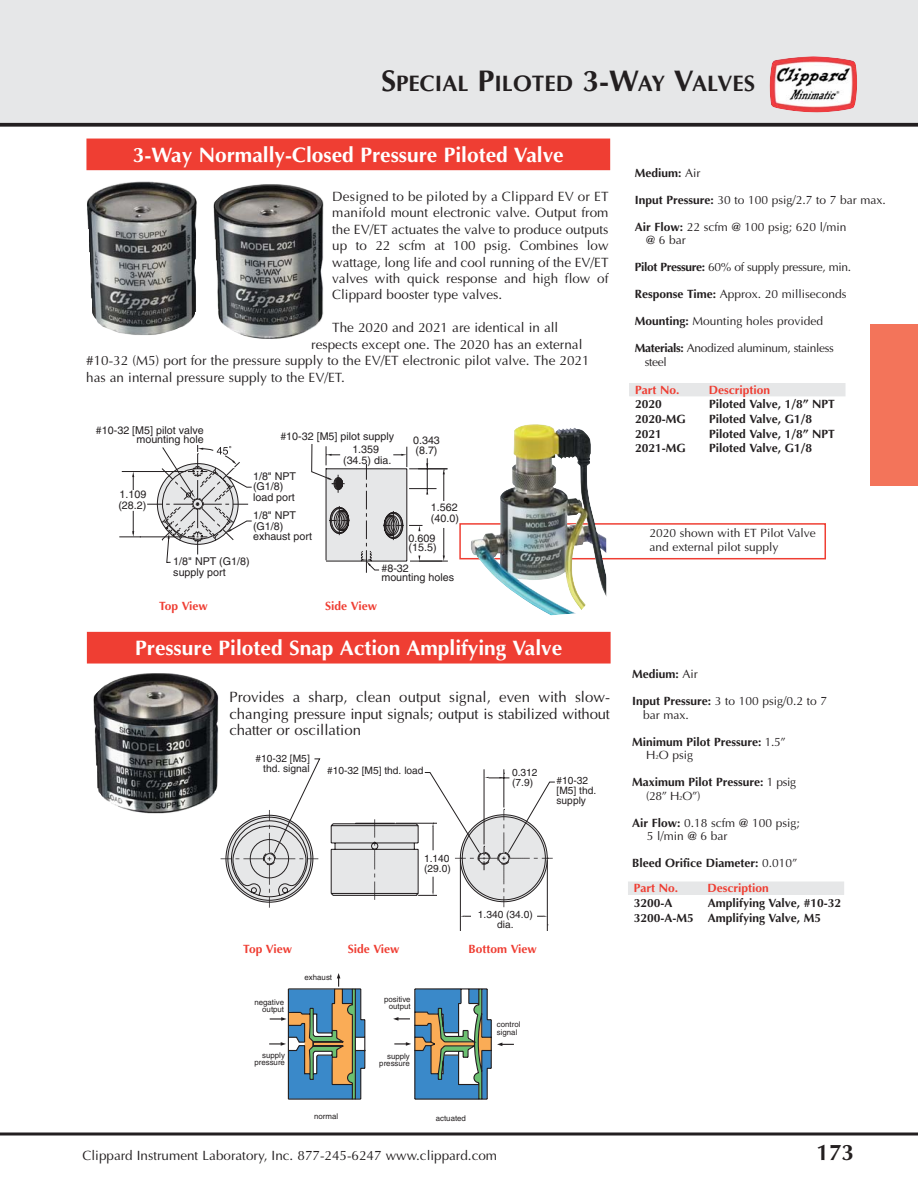
<style>
.page{position:relative;width:918px;height:1188px;background:#fff}
.page>*{position:absolute;margin:0;border:0;box-sizing:border-box;transform-origin:0 0}
.t1{font:700 22.5px "Optima";color:#231f20}
.t2{font:700 21px "Optima";color:#fff}
.t3{font:15px/16.5px "Optima";letter-spacing:-.015em;color:#231f20;text-align:justify}
.t4{font:13.5px/16.4px "Optima";color:#231f20;text-align:justify}
.t5{font:700 12px/13.5px "Optima";color:#231f20}
.t6{font:12px/13.5px "Optima";color:#231f20}
.t7{font:12px/13.5px "Optima";letter-spacing:-.03em;color:#231f20}
.t8{font:700 12px "Optima";color:#ef3e33}
.t9{font:10.8px/10.6px "Helvetica";color:#231f20}
.t10{font:10.2px/10.2px "Helvetica";color:#231f20}
.t11{font:7.8px/7.8px "Helvetica";color:#231f20;text-align:right}
.s1{font-size:30px}
.s2{font-weight:400}
.s3{font-weight:700}
.s4{font-weight:400;font-size:6px}
</style>
<div class="page">
<div style="left:0;top:0;width:918px;height:124px;background:#e6e7e8"></div>
<svg style="left:0;top:1132px;width:918px;height:4px;background:#595657"></svg>
<img style="left:770px;top:56px;width:87px;height:57px">
<svg style="left:0;top:123px;width:918px;height:4px;background:#373334"></svg>
<div style="left:871px;top:324px;width:47px;height:162px;background:#f3745a"></div>
<div style="left:459px;top:523px;width:367px;height:36px;border:2px solid #ef3e33"></div>
<img style="left:470px;top:424px;width:136px;height:191px">
<hr style="left:122px;top:471px;width:64px;height:1px;background:#231f20">
<hr style="left:119px;top:537px;width:67px;height:1px;background:#231f20">
<svg style="left:132px;top:472px;width:2px;height:18px"></svg>
<svg style="left:132px;top:511px;width:2px;height:26px"></svg>
<svg style="left:147px;top:444px;width:301px;height:129px"></svg>
<hr style="left:460px;top:860px;width:1px;height:71px;background:#231f20">
<hr style="left:547px;top:860px;width:1px;height:71px;background:#231f20">
<svg style="left:221px;top:758px;width:334px;height:150px"></svg>
<img style="left:94px;top:673px;width:125px;height:141px">
<svg style="left:269px;top:973px;width:245px;height:127px"></svg>
<div style="left:87px;top:139px;width:523px;height:31px;background:#ef3e33"></div>
<div style="left:630px;top:384px;width:215px;height:12px;background:#e6e7e8"></div>
<div style="left:629px;top:383px;width:216px;height:13px;border:1px solid #e6e7e8"></div>
<img style="left:87px;top:181px;width:110px;height:154px">
<img style="left:214px;top:184px;width:110px;height:155px">
<div style="left:87px;top:632px;width:523px;height:31px;background:#ef3e33"></div>
<div style="left:628px;top:882px;width:216px;height:12px;background:#e6e7e8"></div>
<div style="left:628px;top:882px;width:216px;height:13px;border:1px solid #e6e7e8"></div>
<h1 class="t1" style="left:381px;top:74px;width:375px"><span class="s1">S</span>PECIAL <span class="s1">P</span>ILOTED <span class="s1">3-W</span>AY <span class="s1">V</span>ALVES</h1>
<h2 class="t2" style="left:133px;top:146px;width:432px">3-Way Normally-Closed Pressure Piloted Valve</h2>
<p class="t4" style="left:332px;top:189px;width:278px">Designed to be piloted by a Clippard EV or ET manifold mount electronic valve. Output from the EV/ET actuates the valve to produce outputs up to 22 scfm at 100 psig. Combines low wattage, long life and cool running of the EV/ET valves with quick response and high flow of Clippard booster type valves.</p>
<p class="t4" style="left:332px;top:321px;width:228px">The 2020 and 2021 are identical in all</p>
<p class="t4" style="left:311px;top:337px;width:273px">respects except one. The 2020 has an external</p>
<p class="t4" style="left:86px;top:354px;width:505px">#10-32 (M5) port for the pressure supply to the EV/ET electronic pilot valve. The 2021</p>
<p class="t4" style="left:86px;top:370px;width:260px">has an internal pressure supply to the EV/ET.</p>
<p class="t9" style="left:96px;top:427px;width:109px;line-height:9.1px;text-align:right">#10-32 [M5] pilot valve mounting hole</p>
<p class="t9" style="left:118px;top:490px;width:30px">1.109 (28.2)</p>
<p class="t9" style="left:280px;top:432px;width:115px">#10-32 [M5] pilot supply</p>
<p class="t9" style="left:253px;top:471px;width:45px">1/8" NPT (G1/8) load port</p>
<p class="t9" style="left:253px;top:511px;width:61px">1/8" NPT (G1/8) exhaust port</p>
<p class="t9" style="left:343px;top:445px;width:50px;text-align:center">1.359 (34.5) dia.</p>
<p class="t9" style="left:413px;top:435px;width:28px">0.343 (8.7)</p>
<p class="t9" style="left:431px;top:503px;width:30px">1.562 (40.0)</p>
<p class="t9" style="left:409px;top:534px;width:30px;line-height:9.1px">0.609 (15.5)</p>
<p class="t9" style="left:173px;top:557px;width:78px">1/8" NPT (G1/8) supply port</p>
<p class="t9" style="left:381px;top:565px;width:74px;line-height:9.1px">#8-32 mounting holes</p>
<p class="t8" style="left:159px;top:601px;width:50px">Top View</p>
<p class="t8" style="left:325px;top:601px;width:53px">Side View</p>
<h2 class="t2" style="left:135px;top:639px;width:429px">Pressure Piloted Snap Action Amplifying Valve</h2>
<p class="t3" style="left:229px;top:691px;width:382px">Provides a sharp, clean output signal, even with slow&shy;changing pressure input signals; output is stabilized without chatter or oscillation</p>
<p class="t10" style="left:255px;top:754px;width:56px;text-align:right">#10-32 [M5] thd. signal</p>
<p class="t10" style="left:327px;top:766px;width:98px">#10-32 [M5] thd. load</p>
<p class="t10" style="left:424px;top:854px;width:28px">1.140 (29.0)</p>
<p class="t10" style="left:512px;top:768px;width:27px">0.312 (7.9)</p>
<p class="t10" style="left:557px;top:776px;width:41px">#10-32 [M5] thd. supply</p>
<p class="t10" style="left:478px;top:910px;width:57px;text-align:center">1.340 (34.0) dia.</p>
<p class="t8" style="left:243px;top:944px;width:50px">Top View</p>
<p class="t8" style="left:348px;top:944px;width:53px">Side View</p>
<p class="t8" style="left:469px;top:944px;width:70px">Bottom View</p>
<p class="t11" style="left:254px;top:999px;width:31px">negative output</p>
<p class="t11" style="left:254px;top:1052px;width:32px">supply pressure</p>
<p class="t11" style="left:305px;top:974px;width:29px">exhaust</p>
<p class="t11" style="left:314px;top:1113px;width:26px">normal</p>
<p class="t11" style="left:384px;top:996px;width:28px">positive output</p>
<p class="t11" style="left:379px;top:1053px;width:32px">supply pressure</p>
<p class="t11" style="left:436px;top:1115px;width:32px">actuated</p>
<p class="t11" style="left:497px;top:1021px;width:25px;text-align:left">control signal</p>
<p class="t5" style="left:635px;top:167px;width:67px">Medium: <span class="s2">Air</span></p>
<p class="t6" style="left:635px;top:194px;width:253px"><span class="s3">Input Pressure:</span> 30 to 100 psig/2.7 to 7 bar max.</p>
<p class="t6" style="left:646px;top:221px;width:202px;text-indent:-11px"><span class="s3">Air Flow:</span> 22 scfm @ 100 psig; 620 l/min @ 6 bar</p>
<p class="t7" style="left:635px;top:262px;width:218px"><span class="s3">Pilot Pressure:</span> 60% of supply pressure, min.</p>
<p class="t6" style="left:635px;top:289px;width:213px"><span class="s3">Response Time:</span> Approx. 20 milliseconds</p>
<p class="t6" style="left:635px;top:316px;width:190px"><span class="s3">Mounting:</span> Mounting holes provided</p>
<p class="t7" style="left:645px;top:343px;width:191px;text-indent:-10px"><span class="s3">Materials:</span> Anodized aluminum, stainless steel</p>
<p class="t8" style="left:635px;top:385px;width:46px">Part No.</p>
<p class="t8" style="left:709px;top:385px;width:63px">Description</p>
<p class="t5" style="left:635px;top:399px;width:28px">2020</p>
<p class="t5" style="left:709px;top:399px;width:127px">Piloted Valve, 1/8” NPT</p>
<p class="t5" style="left:635px;top:413px;width:52px">2020-MG</p>
<p class="t5" style="left:709px;top:413px;width:104px">Piloted Valve, G1/8</p>
<p class="t5" style="left:635px;top:428px;width:28px">2021</p>
<p class="t5" style="left:709px;top:428px;width:127px">Piloted Valve, 1/8” NPT</p>
<p class="t5" style="left:635px;top:443px;width:52px">2021-MG</p>
<p class="t5" style="left:709px;top:443px;width:104px">Piloted Valve, G1/8</p>
<p class="t6" style="left:650px;top:527px;width:168px;line-height:14.5px">2020 shown with ET Pilot Valve and external pilot supply</p>
<p class="t5" style="left:632px;top:669px;width:67px">Medium: <span class="s2">Air</span></p>
<p class="t6" style="left:643px;top:696px;width:186px;text-indent:-11px"><span class="s3">Input Pressure:</span> 3 to 100 psig/0.2 to 7 bar max.</p>
<p class="t5" style="left:646px;top:736px;width:141px;text-indent:-14px">Minimum Pilot Pressure: <span class="s2">1.5”<br>H</span><span class="s4">2</span><span class="s2">O psig</span></p>
<p class="t5" style="left:646px;top:777px;width:151px;text-indent:-14px">Maximum Pilot Pressure: <span class="s2">1 psig (28” H</span><span class="s4">2</span><span class="s2">O”)</span></p>
<p class="t6" style="left:647px;top:817px;width:154px;text-indent:-15px"><span class="s3">Air Flow:</span> 0.18 scfm @ 100 psig;<br>5 l/min @ 6 bar</p>
<p class="t5" style="left:632px;top:858px;width:167px">Bleed Orifice Diameter: <span class="s2">0.010”</span></p>
<p class="t8" style="left:634px;top:883px;width:46px">Part No.</p>
<p class="t8" style="left:707px;top:883px;width:63px">Description</p>
<p class="t5" style="left:634px;top:897px;width:40px">3200-A</p>
<p class="t5" style="left:634px;top:897px;width:209px;line-height:14.5px;text-indent:74px">Amplifying Valve, #10-32<br>3200-A-M5 Amplifying Valve, M5</p>
<p class="t4" style="left:82px;top:1148px;width:416px">Clippard Instrument Laboratory, Inc. 877-245-6247 www.clippard.com</p>
<h1 class="t1" style="left:817px;top:1143px;width:39px">173</h1>
</div>
